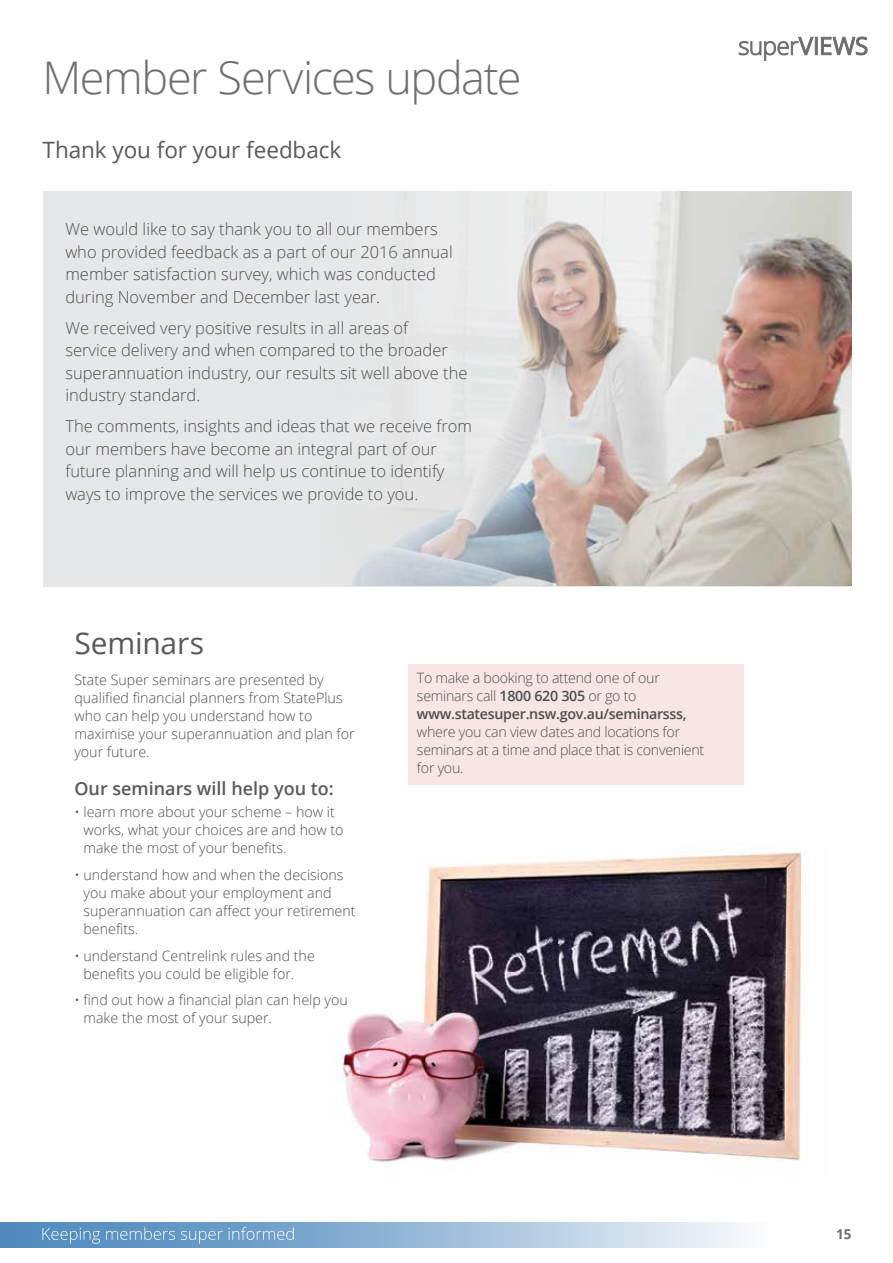
<style>
.page{position:relative;width:893px;height:1263px;background:#fff}
.page>*{position:absolute;margin:0;border:0;box-sizing:border-box;transform-origin:0 0}
.t1{font:300 45px "Open Sans";letter-spacing:-.03em;color:#6d6e71}
.t2{font:30px "Open Sans";letter-spacing:-.01em;color:#58595b}
.t3{font:22.5px "Open Sans";letter-spacing:-.005em;color:#58595b}
.t4{font:600 18px "Open Sans";color:#58595b}
.t5{font:300 16.5px/22.5px "Open Sans";color:#4d4d4f}
.t6{font:300 14.25px/18px "Open Sans";color:#4d4d4f}
.t7{font:300 14.25px/18px "Open Sans";letter-spacing:-.02em;color:#4d4d4f}
.t8{font:700 13.5px "Open Sans";color:#6d6e71}
.s1{font-weight:600}
</style>
<div class="page">
<img style="left:337px;top:851px;width:465px;height:311px">
<svg style="left:0;top:1222px;width:744px;height:25px;background:#a0c0db"></svg>
<div style="left:408px;top:664px;width:336px;height:121px;background:#f7e6e3"></div>
<svg style="left:739px;top:37px;width:128px;height:24px"></svg>
<svg style="left:43px;top:1227px;width:251px;height:17px;background:#75a3cb"></svg>
<div style="left:44px;top:191px;width:807px;height:396px;background:#e6e7e8"></div>
<img style="left:353px;top:191px;width:498px;height:395px">
<h1 class="t1" style="left:43px;top:47px;width:481px">Member Services update</h1>
<h3 class="t3" style="left:43px;top:134px;width:300px">Thank you for your feedback</h3>
<p class="t5" style="left:65px;top:217px;width:389px">We would like to say thank you to all our members who provided feedback as a part of our 2016 annual member satisfaction survey, which was conducted during November and December last year.</p>
<p class="t5" style="left:65px;top:316px;width:404px">We received very positive results in all areas of<br>service delivery and when compared to the broader superannuation industry, our results sit well above the industry standard.</p>
<p class="t5" style="left:65px;top:414px;width:408px">The comments, insights and ideas that we receive from our members have become an integral part of our future planning and will help us continue to identify ways to improve the services we provide to you.</p>
<h2 class="t2" style="left:74px;top:623px;width:131px">Seminars</h2>
<p class="t6" style="left:74px;top:671px;width:282px">State Super seminars are presented by qualified financial planners from StatePlus who can help you understand how to maximise your superannuation and plan for your future.</p>
<p class="t4" style="left:74px;top:776px;width:261px">Our seminars will help you to:</p>
<p class="t6" style="left:83px;top:803px;width:262px;text-indent:-9px">• learn more about your scheme – how it works, what your choices are and how to make the most of your benefits.</p>
<p class="t6" style="left:83px;top:865px;width:274px;text-indent:-9px">• understand how and when the decisions you make about your employment and superannuation can affect your retirement benefits.</p>
<p class="t6" style="left:83px;top:946px;width:233px;text-indent:-9px">• understand Centrelink rules and the benefits you could be eligible for.</p>
<p class="t6" style="left:83px;top:990px;width:266px;text-indent:-9px">• find out how a financial plan can help you make the most of your super.</p>
<p class="t7" style="left:417px;top:668px;width:271px">To make a booking to attend one of our seminars call <span class="s1">1800 620 305</span> or go to <span class="s1">www.statesuper.nsw.gov.au/seminarsss,</span></p>
<p class="t7" style="left:417px;top:722px;width:289px">where you can view dates and locations for seminars at a time and place that is convenient for you.</p>
<p class="t8" style="left:836px;top:1225px;width:17px">15</p>
</div>
